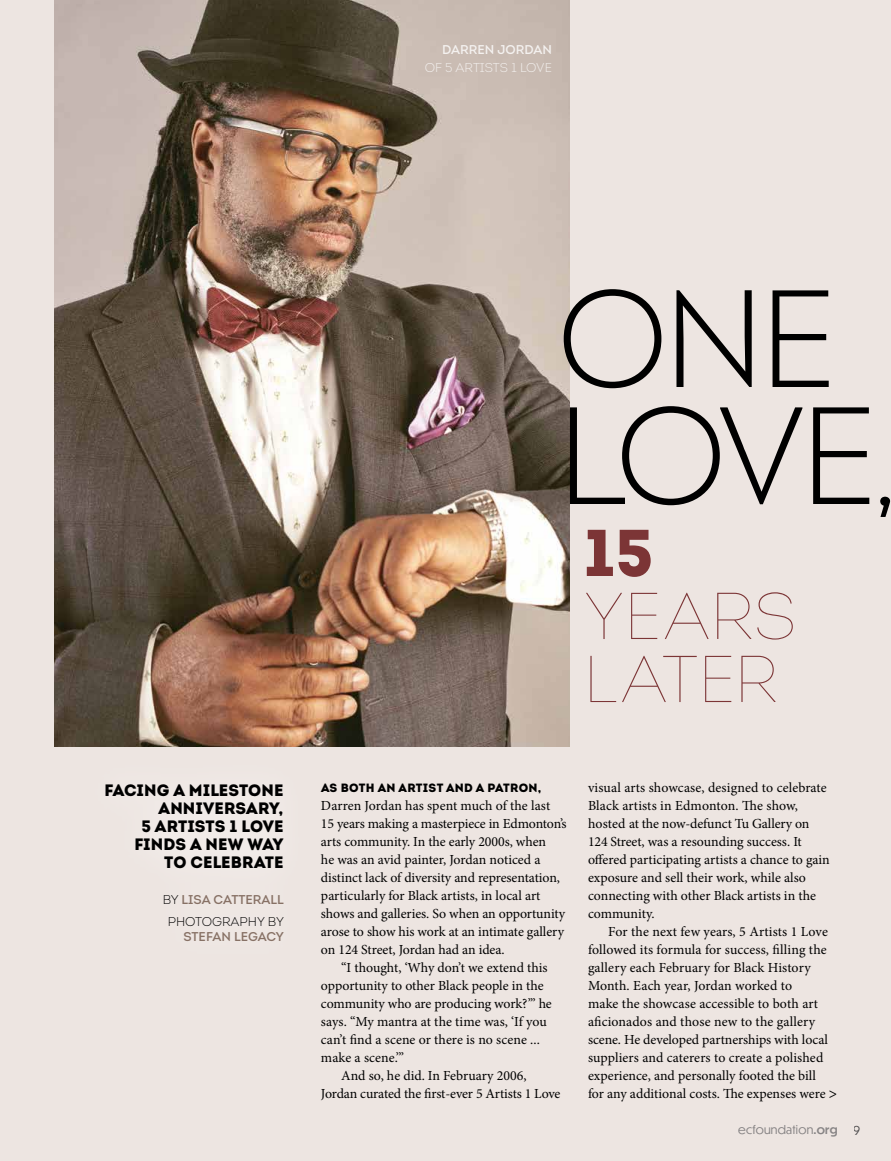
<style>
.page{position:relative;width:891px;height:1161px;background:#ede5e1}
.page>*{position:absolute;margin:0;border:0;box-sizing:border-box;transform-origin:0 0}
.t1{font:138px/117px "Intro Light Caps";letter-spacing:-.055em;color:#000}
.t2{font:66px/63px "Intro Thin Caps";color:#7c3536}
.t3{font:66px "Intro Black Caps";color:#7c3536}
.t4{font:16.5px/18px "Intro Black Caps";letter-spacing:.005em;color:#000;text-align:right}
.t5{font:13.8px/18px "Minion Pro";color:#000}
.t6{font:12.75px "Intro Semi Bold Caps";color:#877165}
.t7{font:12.75px "Intro Light Caps";letter-spacing:-.005em;color:#fff}
.t8{font:300 12.75px "Intro";color:#000}
.t9{font:12.75px "Intro Semi Bold Caps";color:#fff}
.t10{font:12px "Intro Black Caps";letter-spacing:.025em;color:#000}
.t11{font:12px "Dunbar Tall";color:#58595b}
.t12{font:11.55px "Dunbar Tall";letter-spacing:.025em;color:#939598}
.s1{font-family:"Intro";font-weight:300;color:#000}
.s2{font-weight:600;font-size:15px}
.s3{font-weight:500}
</style>
<div class="page">
<img style="left:54px;top:0;width:516px;height:747px">
<p class="t9" style="left:442px;top:42px;width:111px">DARREN JORDAN</p>
<p class="t7" style="left:425px;top:60px;width:129px">OF 5 ARTISTS 1 LOVE</p>
<p class="t4" style="left:104px;top:781px;width:181px">FACING A MILESTONE<br>ANNIVERSARY,<br>5 ARTISTS 1 LOVE<br>FINDS A NEW WAY<br>TO CELEBRATE</p>
<p class="t6" style="left:163px;top:891px;width:123px"><span class="s1">BY</span> LISA CATTERALL</p>
<p class="t8" style="left:168px;top:914px;width:118px">PHOTOGRAPHY BY</p>
<p class="t6" style="left:183px;top:929px;width:102px">STEFAN LEGACY</p>
<h1 class="t1" style="left:556px;top:279px;width:345px">ONE<br>LOVE,</h1>
<h2 class="t3" style="left:583px;top:509px;width:72px">15</h2>
<h2 class="t2" style="left:583px;top:584px;width:214px">YEARS<br>LATER</h2>
<p class="t10" style="left:321px;top:780px;width:222px">AS BOTH AN ARTIST AND A PATRON,</p>
<p class="t5" style="left:321px;top:797px;width:247px">Darren Jordan has spent much of the last 15 years making a masterpiece in Edmonton’s arts community. In the early 2000s, when<br>he was an avid painter, Jordan noticed a distinct lack of diversity and representation, particularly for Black artists, in local art shows and galleries. So when an opportunity arose to show his work at an intimate gallery on 124 Street, Jordan had an idea.</p>
<p class="t5" style="left:341px;top:959px;width:208px">“I thought, ‘Why don’t we extend this</p>
<p class="t5" style="left:321px;top:977px;width:224px">opportunity to other Black people in the</p>
<p class="t5" style="left:321px;top:995px;width:232px">community who are producing work?’” he</p>
<p class="t5" style="left:321px;top:1013px;width:227px">says. “My mantra at the time was, ‘If you</p>
<p class="t5" style="left:321px;top:1031px;width:220px">can’t find a scene or there is no scene ...</p>
<p class="t5" style="left:321px;top:1049px;width:85px">make a scene.’”</p>
<p class="t5" style="left:341px;top:1067px;width:187px">And so, he did. In February 2006,</p>
<p class="t5" style="left:321px;top:1085px;width:241px">Jordan curated the first-ever 5 Artists 1 Love</p>
<p class="t5" style="left:588px;top:779px;width:243px">visual arts showcase, designed to celebrate Black artists in Edmonton. The show, hosted at the now-defunct Tu Gallery on 124 Street, was a resounding success. It offered participating artists a chance to gain exposure and sell their work, while also connecting with other Black artists in the community.</p>
<p class="t5" style="left:588px;top:923px;width:250px;text-indent:20px">For the next few years, 5 Artists 1 Love followed its formula for success, filling the gallery each February for Black History Month. Each year, Jordan worked to<br>make the showcase accessible to both art aficionados and those new to the gallery scene. He developed partnerships with local suppliers and caterers to create a polished experience, and personally footed the bill<br>for any additional costs. The expenses were <span class="s2">&gt;</span></p>
<p class="t12" style="left:738px;top:1121px;width:101px">ecfoundation<span class="s3">.org</span></p>
<p class="t11" style="left:854px;top:1122px;width:8px">9</p>
</div>
